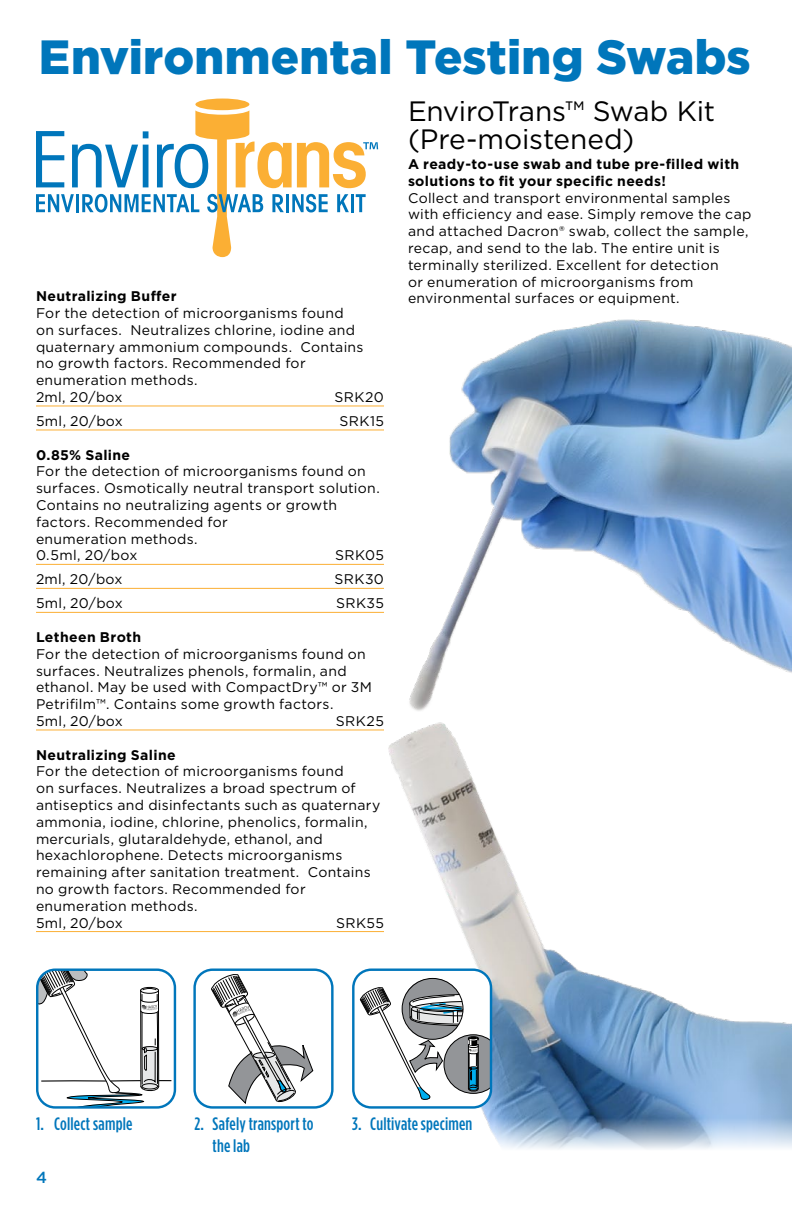
<style>
.page{position:relative;width:792px;height:1224px;background:#fff}
.page>*{position:absolute;margin:0;border:0;box-sizing:border-box;transform-origin:0 0}
.t1{font:900 48px "Gotham";letter-spacing:.005em;color:#0076bb}
.t2{font:28px/28px "Gotham";letter-spacing:-.01em;color:#000}
.t3{font:500 18px "Gotham Condensed";letter-spacing:.01em;color:#0076bb}
.t4{font:500 16px "Gotham";color:#0076bb}
.t5{font:14px/16.8px "Gotham";letter-spacing:.02em;color:#000}
.t6{font:700 14px/16.8px "Gotham";letter-spacing:.025em;color:#000}
</style>
<div class="page">
<div style="left:195px;top:99px;width:54px;height:11px;background:#fbaf34;border-radius:50%"></div>
<svg style="left:36px;top:110px;width:342px;height:147px"></svg>
<hr style="left:36px;top:405px;width:348px;height:1px;background:#fbaf34">
<hr style="left:36px;top:429px;width:348px;height:1px;background:#fbaf34">
<hr style="left:36px;top:564px;width:348px;height:1px;background:#fbaf34">
<hr style="left:36px;top:588px;width:348px;height:1px;background:#fbaf34">
<hr style="left:36px;top:612px;width:348px;height:1px;background:#fbaf34">
<hr style="left:36px;top:729px;width:348px;height:1px;background:#fbaf34">
<hr style="left:36px;top:931px;width:348px;height:1px;background:#fbaf34">
<img style="left:389px;top:320px;width:403px;height:829px">
<svg style="left:37px;top:970px;width:136px;height:136px"></svg>
<div style="left:36px;top:969px;width:140px;height:140px;border:2px solid #0076bb;border-radius:18px"></div>
<div style="left:353px;top:970px;width:138px;height:137px;background:#fff;border-radius:18px"></div>
<svg style="left:360px;top:978px;width:131px;height:122px"></svg>
<div style="left:352px;top:969px;width:140px;height:140px;border:2px solid #0076bb;border-radius:18px"></div>
<svg style="left:211px;top:974px;width:102px;height:130px"></svg>
<div style="left:193px;top:969px;width:141px;height:140px;border:2px solid #0076bb;border-radius:18px"></div>
<h1 class="t1" style="left:39px;top:24px;width:713px">Environmental Testing Swabs</h1>
<p class="t6" style="left:36px;top:288px;width:142px">Neutralizing Buffer</p>
<p class="t5" style="left:36px;top:304px;width:329px">For the detection of microorganisms found on surfaces. Neutralizes chlorine, iodine and quaternary ammonium compounds. Contains no growth factors. Recommended for enumeration methods.<br>2ml, 20/box</p>
<p class="t5" style="left:334px;top:388px;width:51px">SRK20</p>
<p class="t5" style="left:36px;top:412px;width:89px">5ml, 20/box</p>
<p class="t5" style="left:339px;top:412px;width:46px">SRK15</p>
<p class="t6" style="left:36px;top:446px;width:96px">0.85% Saline</p>
<p class="t5" style="left:36px;top:463px;width:345px">For the detection of microorganisms found on surfaces. Osmotically neutral transport solution.<br>Contains no neutralizing agents or growth factors. Recommended for<br>enumeration methods.<br>0.5ml, 20/box</p>
<p class="t5" style="left:335px;top:547px;width:50px">SRK05</p>
<p class="t5" style="left:36px;top:571px;width:88px">2ml, 20/box</p>
<p class="t5" style="left:335px;top:571px;width:51px">SRK30</p>
<p class="t5" style="left:36px;top:595px;width:89px">5ml, 20/box</p>
<p class="t5" style="left:336px;top:595px;width:49px">SRK35</p>
<p class="t6" style="left:36px;top:629px;width:107px">Letheen Broth</p>
<p class="t5" style="left:36px;top:645px;width:338px">For the detection of microorganisms found on surfaces. Neutralizes phenols, formalin, and ethanol. May be used with CompactDry™ or 3M Petrifilm™. Contains some growth factors.<br>5ml, 20/box</p>
<p class="t5" style="left:336px;top:712px;width:50px">SRK25</p>
<p class="t6" style="left:36px;top:746px;width:141px">Neutralizing Saline</p>
<p class="t5" style="left:36px;top:763px;width:346px">For the detection of microorganisms found<br>on surfaces. Neutralizes a broad spectrum of antiseptics and disinfectants such as quaternary ammonia, iodine, chlorine, phenolics, formalin, mercurials, glutaraldehyde, ethanol, and hexachlorophene. Detects microorganisms remaining after sanitation treatment. Contains no growth factors. Recommended for enumeration methods.<br>5ml, 20/box</p>
<p class="t5" style="left:336px;top:914px;width:49px">SRK55</p>
<h2 class="t2" style="left:408px;top:96px;width:309px">EnviroTrans™ Swab Kit (Pre-moistened)</h2>
<p class="t6" style="left:408px;top:155px;width:333px">A ready-to-use swab and tube pre-filled with solutions to fit your specific needs!</p>
<p class="t5" style="left:408px;top:189px;width:345px">Collect and transport environmental samples with efficiency and ease. Simply remove the cap and attached Dacron® swab, collect the sample, recap, and send to the lab. The entire unit is terminally sterilized. Excellent for detection<br>or enumeration of microorganisms from environmental surfaces or equipment.</p>
<p class="t3" style="left:36px;top:1114px;width:98px">1. Collect sample</p>
<p class="t3" style="left:195px;top:1114px;width:121px">2. Safely transport to</p>
<p class="t3" style="left:352px;top:1114px;width:122px">3. Cultivate specimen</p>
<p class="t3" style="left:213px;top:1136px;width:39px">the lab</p>
<p class="t4" style="left:36px;top:1167px;width:12px">4</p>
</div>
